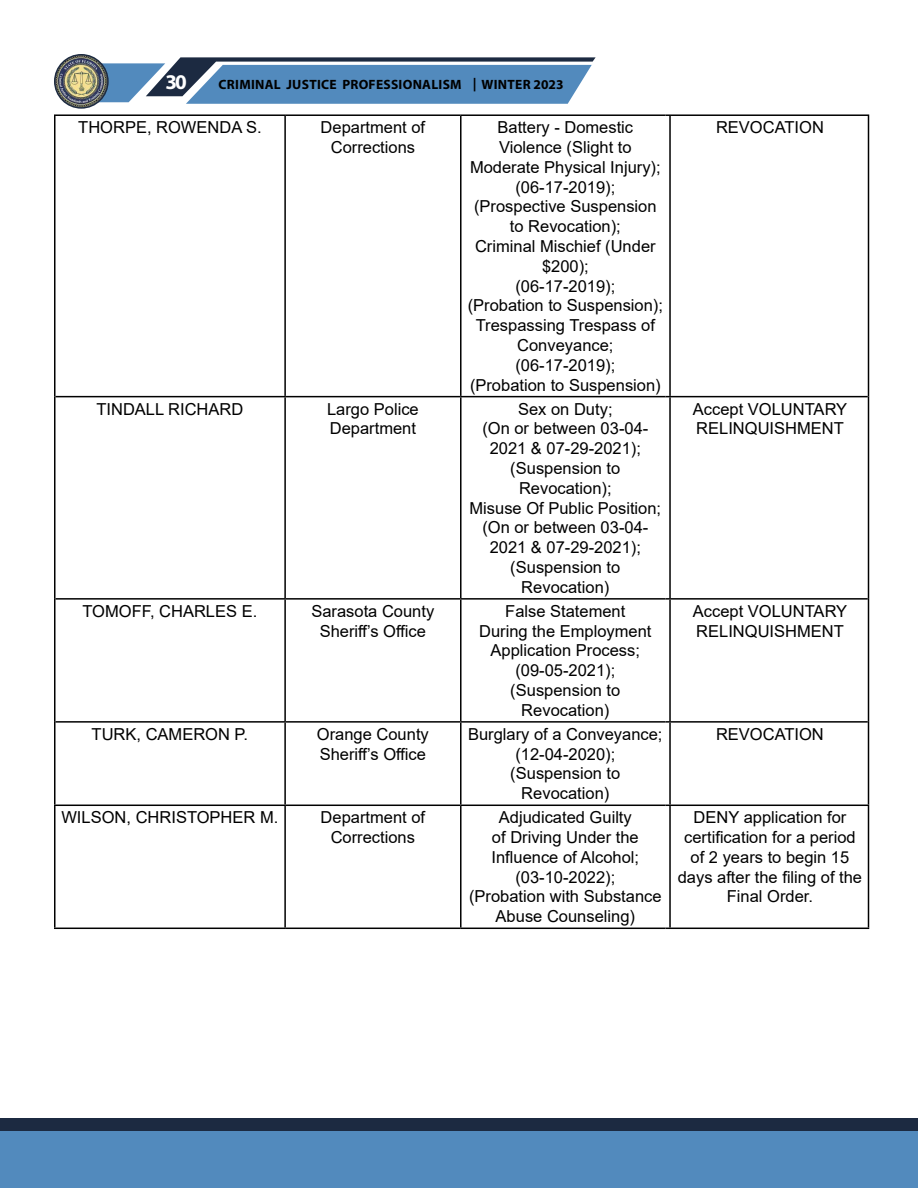
<style>
.page{position:relative;width:918px;height:1188px;background:#fff}
.page>*{position:absolute;margin:0;border:0;box-sizing:border-box;transform-origin:0 0}
.t1{font:700 21px "Myriad Pro";color:#fff}
.t2{font:16.5px/19.8px "Arial";color:#000;text-align:center}
.t3{font:700 13.5px "Myriad Pro";letter-spacing:.02em;color:#000}
</style>
<div class="page">
<div style="left:0;top:1128px;width:918px;height:60px;background:#528abd"></div>
<svg style="left:93px;top:57px;width:503px;height:47px;background:#6790b7"></svg>
<img style="left:55px;top:55px;width:53px;height:53px;border-radius:27px">
<div style="left:54px;top:54px;width:55px;height:55px;border:2px solid #1c2a41;border-radius:50%"></div>
<div style="left:0;top:1118px;width:918px;height:13px;background:#1c2a41"></div>
<hr style="left:54px;top:114px;width:231px;height:2px;background:#000">
<hr style="left:285px;top:114px;width:176px;height:2px;background:#000">
<hr style="left:461px;top:114px;width:205px;height:2px;background:#000">
<hr style="left:284px;top:116px;width:2px;height:280px;background:#000">
<hr style="left:460px;top:116px;width:2px;height:280px;background:#000">
<hr style="left:669px;top:116px;width:2px;height:280px;background:#000">
<hr style="left:670px;top:114px;width:199px;height:2px;background:#000">
<hr style="left:56px;top:396px;width:229px;height:1px;background:#000">
<hr style="left:285px;top:396px;width:176px;height:1px;background:#000">
<hr style="left:461px;top:396px;width:205px;height:1px;background:#000">
<hr style="left:284px;top:397px;width:2px;height:201px;background:#000">
<hr style="left:460px;top:397px;width:2px;height:201px;background:#000">
<hr style="left:669px;top:397px;width:2px;height:201px;background:#000">
<hr style="left:670px;top:396px;width:198px;height:1px;background:#000">
<hr style="left:56px;top:598px;width:229px;height:2px;background:#000">
<hr style="left:285px;top:598px;width:176px;height:2px;background:#000">
<hr style="left:461px;top:598px;width:205px;height:2px;background:#000">
<hr style="left:284px;top:600px;width:2px;height:121px;background:#000">
<hr style="left:460px;top:600px;width:2px;height:121px;background:#000">
<hr style="left:669px;top:600px;width:2px;height:121px;background:#000">
<hr style="left:670px;top:598px;width:198px;height:2px;background:#000">
<hr style="left:56px;top:721px;width:229px;height:2px;background:#000">
<hr style="left:285px;top:721px;width:176px;height:2px;background:#000">
<hr style="left:461px;top:721px;width:205px;height:2px;background:#000">
<hr style="left:284px;top:723px;width:2px;height:82px;background:#000">
<hr style="left:460px;top:723px;width:2px;height:82px;background:#000">
<hr style="left:669px;top:723px;width:2px;height:82px;background:#000">
<hr style="left:670px;top:721px;width:198px;height:2px;background:#000">
<hr style="left:284px;top:806px;width:2px;height:122px;background:#000">
<hr style="left:460px;top:806px;width:2px;height:122px;background:#000">
<hr style="left:669px;top:806px;width:2px;height:122px;background:#000">
<hr style="left:54px;top:116px;width:2px;height:281px;background:#000">
<hr style="left:868px;top:116px;width:1px;height:281px;background:#000">
<hr style="left:54px;top:397px;width:2px;height:202px;background:#000">
<hr style="left:868px;top:397px;width:1px;height:202px;background:#000">
<hr style="left:54px;top:599px;width:2px;height:123px;background:#000">
<hr style="left:868px;top:599px;width:1px;height:123px;background:#000">
<hr style="left:54px;top:722px;width:2px;height:83px;background:#000">
<hr style="left:868px;top:722px;width:1px;height:83px;background:#000">
<hr style="left:54px;top:805px;width:231px;height:1px;background:#000">
<hr style="left:54px;top:806px;width:2px;height:122px;background:#000">
<hr style="left:285px;top:805px;width:176px;height:1px;background:#000">
<hr style="left:461px;top:805px;width:205px;height:1px;background:#000">
<hr style="left:670px;top:805px;width:199px;height:1px;background:#000">
<hr style="left:868px;top:806px;width:1px;height:122px;background:#000">
<hr style="left:54px;top:928px;width:231px;height:1px;background:#000">
<hr style="left:285px;top:928px;width:176px;height:1px;background:#000">
<hr style="left:461px;top:928px;width:205px;height:1px;background:#000">
<hr style="left:670px;top:928px;width:199px;height:1px;background:#000">
<p class="t1" style="left:165px;top:69px;width:23px">30</p>
<p class="t3" style="left:219px;top:76px;width:346px">CRIMINAL JUSTICE PROFESSIONALISM | WINTER 2023</p>
<p class="t2" style="left:78px;top:117px;width:185px">THORPE, ROWENDA S.</p>
<p class="t2" style="left:321px;top:117px;width:106px">Department of<br>Corrections</p>
<p class="t2" style="left:468px;top:117px;width:197px">Battery - Domestic<br>Violence (Slight to<br>Moderate Physical Injury); (06-17-2019); (Prospective Suspension to Revocation);<br>Criminal Mischief (Under $200);<br>(06-17-2019);<br>(Probation to Suspension);<br>Trespassing Trespass of<br>Conveyance; (06-17-2019);<br>(Probation to Suspension)</p>
<p class="t2" style="left:716px;top:117px;width:109px">REVOCATION</p>
<p class="t2" style="left:96px;top:399px;width:148px">TINDALL RICHARD</p>
<p class="t2" style="left:327px;top:399px;width:93px;text-align:left">Largo Police<br>Department</p>
<p class="t2" style="left:470px;top:399px;width:193px">Sex on Duty;<br>(On or between 03-04-<br>2021 &amp; 07-29-2021); (Suspension to<br>Revocation);<br>Misuse Of Public Position; (On or between 03-04-<br>2021 &amp; 07-29-2021); (Suspension to<br>Revocation)</p>
<p class="t2" style="left:693px;top:399px;width:156px;text-align:left">Accept VOLUNTARY<br>RELINQUISHMENT</p>
<p class="t2" style="left:82px;top:601px;width:176px">TOMOFF, CHARLES E.</p>
<p class="t2" style="left:311px;top:601px;width:124px">Sarasota County<br>Sheriff’s Office</p>
<p class="t2" style="left:479px;top:601px;width:174px">False Statement<br>During the Employment<br>Application Process; (09-05-2021); (Suspension to<br>Revocation)</p>
<p class="t2" style="left:693px;top:601px;width:156px;text-align:left">Accept VOLUNTARY<br>RELINQUISHMENT</p>
<p class="t2" style="left:92px;top:724px;width:158px">TURK, CAMERON P.</p>
<p class="t2" style="left:317px;top:724px;width:113px;text-align:left">Orange County<br>Sheriff’s Office</p>
<p class="t2" style="left:468px;top:724px;width:196px">Burglary of a Conveyance; (12-04-2020); (Suspension to<br>Revocation)</p>
<p class="t2" style="left:716px;top:724px;width:109px">REVOCATION</p>
<p class="t2" style="left:61px;top:807px;width:218px">WILSON, CHRISTOPHER M.</p>
<p class="t2" style="left:321px;top:807px;width:106px">Department of<br>Corrections</p>
<p class="t2" style="left:469px;top:807px;width:194px">Adjudicated Guilty<br>of Driving Under the<br>Influence of Alcohol; (03-10-2022);<br>(Probation with Substance<br>Abuse Counseling)</p>
<p class="t2" style="left:678px;top:807px;width:186px">DENY application for certification for a period of 2 years to begin 15 days after the filing of the<br>Final Order.</p>
</div>
